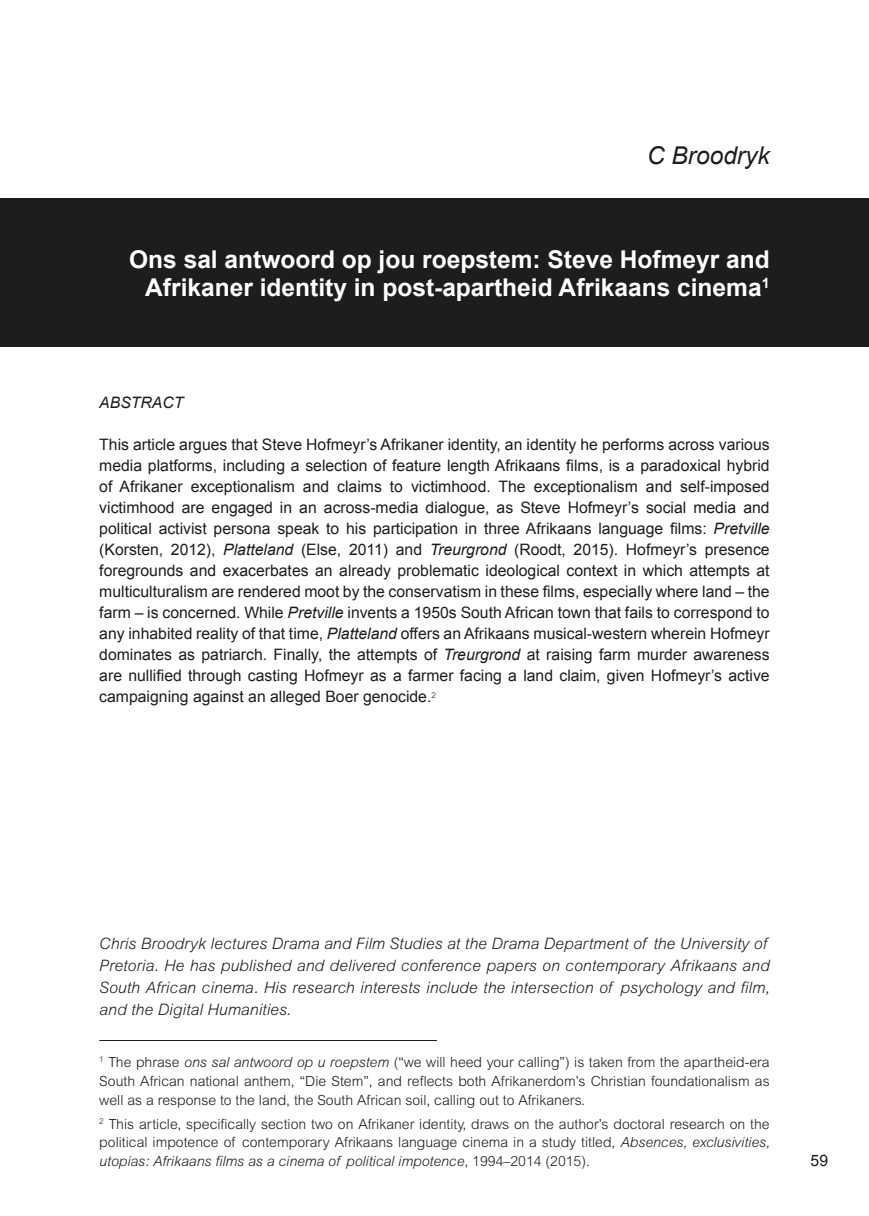
<style>
.page{position:relative;width:869px;height:1216px;background:#fff}
.page>*{position:absolute;margin:0;border:0;box-sizing:border-box;transform-origin:0 0}
.t1{font:700 24.5px/28px "Arial";color:#fff;text-align:right}
.t2{font:italic 24.5px "Arial";color:#1d1d1b}
.t3{font:15.75px/21px "Arial";color:#1d1d1b;text-align:justify}
.t4{font:italic 300 15.75px/22.1px "Arial";letter-spacing:.005em;color:#1d1d1b}
.t5{font:italic 15.75px "Arial";color:#1d1d1b}
.t6{font:300 14px/18.9px "Arial";color:#1d1d1b;text-align:justify}
.s1{font-style:italic}
</style>
<div class="page">
<div style="left:0;top:198px;width:868px;height:149px;background:#1d1d1b"></div>
<hr style="left:99px;top:1040px;width:338px;height:1px;background:#1d1d1b">
<h1 class="t2" style="left:646px;top:139px;width:124px">C Broodryk</h1>
<h1 class="t1" style="left:129px;top:246px;width:641px">Ons sal antwoord op jou roepstem: Steve Hofmeyr and<br>Afrikaner identity in post-apartheid Afrikaans cinema<sup>1</sup></h1>
<p class="t5" style="left:99px;top:392px;width:86px">ABSTRACT</p>
<p class="t3" style="left:99px;top:434px;width:671px">This article argues that Steve Hofmeyr’s Afrikaner identity, an identity he performs across various media platforms, including a selection of feature length Afrikaans films, is a paradoxical hybrid of Afrikaner exceptionalism and claims to victimhood. The exceptionalism and self-imposed victimhood are engaged in an across-media dialogue, as Steve Hofmeyr’s social media and political activist persona speak to his participation in three Afrikaans language films: <span class="s1">Pretville </span>(Korsten, 2012), <span class="s1">Platteland</span> (Else, 2011) and <span class="s1">Treurgrond</span> (Roodt, 2015). Hofmeyr’s presence foregrounds and exacerbates an already problematic ideological context in which attempts at multiculturalism are rendered moot by the conservatism in these films, especially where land – the farm – is concerned. While <span class="s1">Pretville</span> invents a 1950s South African town that fails to correspond to any inhabited reality of that time, <span class="s1">Platteland</span> offers an Afrikaans musical-western wherein Hofmeyr dominates as patriarch. Finally, the attempts of <span class="s1">Treurgrond</span> at raising farm murder awareness are nullified through casting Hofmeyr as a farmer facing a land claim, given Hofmeyr’s active campaigning against an alleged Boer genocide.<sup>2</sup></p>
<p class="t4" style="left:99px;top:932px;width:671px">Chris Broodryk lectures Drama and Film Studies at the Drama Department of the University of Pretoria. He has published and delivered conference papers on contemporary Afrikaans and South African cinema. His research interests include the intersection of psychology and film, and the Digital Humanities.</p>
<p class="t6" style="left:99px;top:1052px;width:671px"><sup>1</sup> The phrase <span class="s1">ons sal antwoord op u roepstem</span> (“we will heed your calling”) is taken from the apartheid-era South African national anthem, “Die Stem”, and reflects both Afrikanerdom’s Christian foundationalism as well as a response to the land, the South African soil, calling out to Afrikaners.</p>
<p class="t6" style="left:99px;top:1114px;width:671px"><sup>2</sup> This article, specifically section two on Afrikaner identity, draws on the author’s doctoral research on the political impotence of contemporary Afrikaans language cinema in a study titled, <span class="s1">Absences, exclusivities, utopias: Afrikaans films as a cinema of political impotence</span>, 1994–2014 (2015).</p>
<p class="t3" style="left:810px;top:1150px;width:19px">59</p>
</div>
